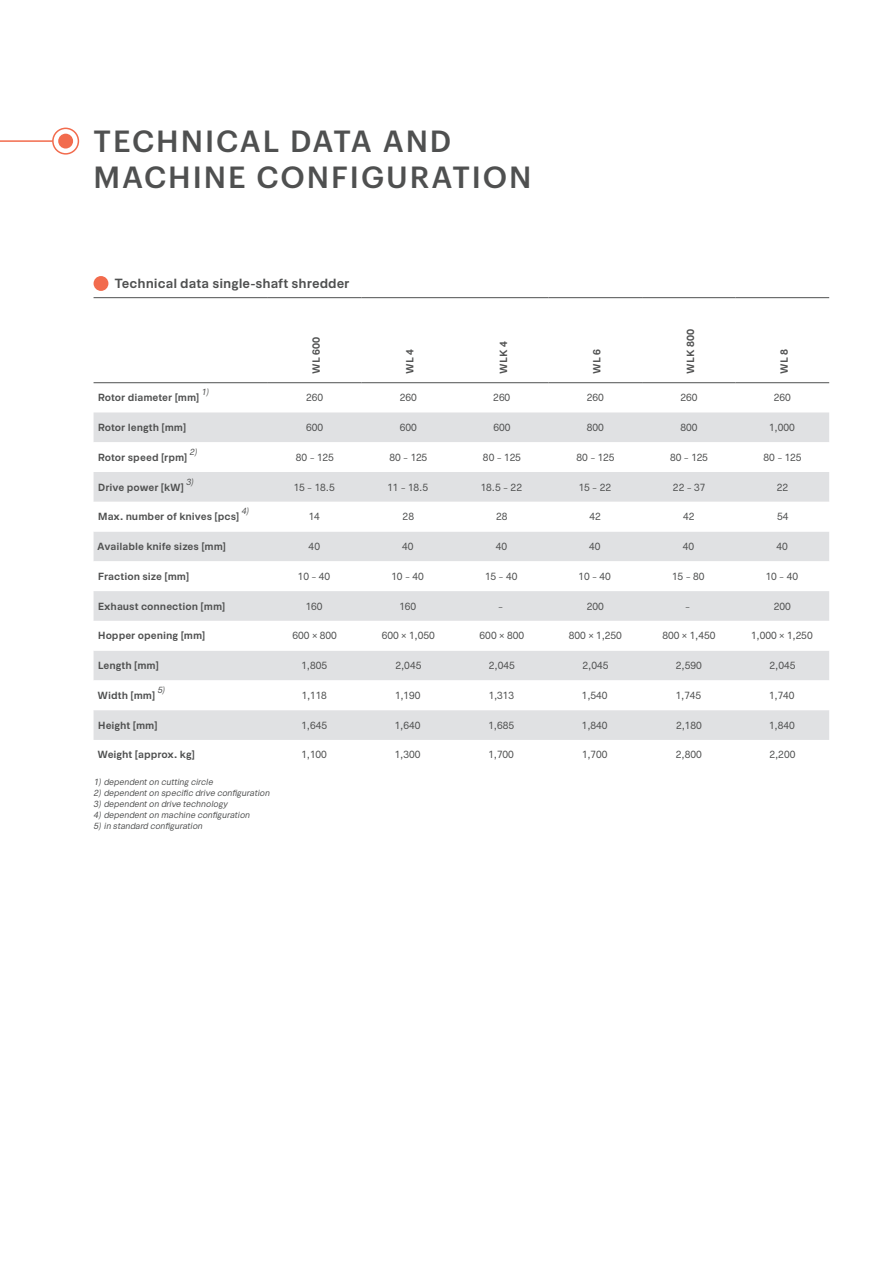
<style>
.page{position:relative;width:893px;height:1263px;background:#fff}
.page>*{position:absolute;margin:0;border:0;box-sizing:border-box;transform-origin:0 0}
.t1{font:500 30px/36px "Graphik";letter-spacing:.065em;color:#4f5050}
.t2{font:700 13.5px "Okomito";color:#4f5050}
.t3{font:10.5px "Okomito";color:#4f5050}
.t4{font:700 10.5px "Okomito";color:#4f5050}
.t5{font:italic 9px "Okomito";color:#4f5050}
</style>
<div class="page">
<svg style="left:94px;top:383px;width:735px;height:1px"></svg>
<div style="left:94px;top:412px;width:735px;height:30px;background:#e0e1e3"></div>
<svg style="left:94px;top:472px;width:735px;height:268px;fill:#e0e1e3"></svg>
<hr style="left:94px;top:297px;width:174px;height:1px;background:#4f5050">
<hr style="left:268px;top:297px;width:93px;height:1px;background:#4f5050">
<hr style="left:361px;top:297px;width:94px;height:1px;background:#4f5050">
<hr style="left:455px;top:297px;width:94px;height:1px;background:#4f5050">
<hr style="left:549px;top:297px;width:93px;height:1px;background:#4f5050">
<hr style="left:642px;top:297px;width:94px;height:1px;background:#4f5050">
<hr style="left:736px;top:297px;width:93px;height:1px;background:#4f5050">
<hr style="left:94px;top:382px;width:174px;height:1px;background:#4f5050">
<hr style="left:268px;top:382px;width:93px;height:1px;background:#4f5050">
<hr style="left:361px;top:382px;width:94px;height:1px;background:#4f5050">
<hr style="left:455px;top:382px;width:94px;height:1px;background:#4f5050">
<hr style="left:549px;top:382px;width:93px;height:1px;background:#4f5050">
<hr style="left:642px;top:382px;width:94px;height:1px;background:#4f5050">
<hr style="left:736px;top:382px;width:93px;height:1px;background:#4f5050">
<div style="left:94px;top:276px;width:14px;height:15px;background:#f26b4d;border-radius:50%"></div>
<div style="left:52px;top:128px;width:27px;height:27px;border:2px solid #f26b4d;border-radius:50%"></div>
<div style="left:58px;top:134px;width:15px;height:15px;background:#f26b4d;border-radius:50%"></div>
<hr style="left:0;top:140px;width:53px;height:2px;background:#f26b4d">
<h1 class="t1" style="left:94px;top:120px;width:439px">TECHNICAL DATA AND<br>MACHINE CONFIGURATION</h1>
<p class="t2" style="left:115px;top:273px;width:237px">Technical data single-shaft shredder</p>
<p class="t4" style="left:308px;top:374px;width:38px;rotate:-90deg">WL 600</p>
<p class="t4" style="left:402px;top:374px;width:26px;rotate:-90deg">WL 4</p>
<p class="t4" style="left:496px;top:374px;width:34px;rotate:-90deg">WLK 4</p>
<p class="t4" style="left:589px;top:374px;width:26px;rotate:-90deg">WL 6</p>
<p class="t4" style="left:683px;top:374px;width:46px;rotate:-90deg">WLK 800</p>
<p class="t4" style="left:776px;top:374px;width:26px;rotate:-90deg">WL 8</p>
<p class="t5" style="left:202px;top:386px;width:9px">1)</p>
<p class="t4" style="left:98px;top:390px;width:103px">Rotor diameter [mm]</p>
<p class="t3" style="left:306px;top:390px;width:19px">260</p>
<p class="t3" style="left:400px;top:390px;width:19px">260</p>
<p class="t3" style="left:493px;top:390px;width:19px">260</p>
<p class="t3" style="left:587px;top:390px;width:19px">260</p>
<p class="t3" style="left:680px;top:390px;width:19px">260</p>
<p class="t3" style="left:774px;top:390px;width:19px">260</p>
<p class="t4" style="left:98px;top:419px;width:90px">Rotor length [mm]</p>
<p class="t3" style="left:306px;top:420px;width:19px">600</p>
<p class="t3" style="left:400px;top:420px;width:19px">600</p>
<p class="t3" style="left:493px;top:420px;width:19px">600</p>
<p class="t3" style="left:587px;top:420px;width:19px">800</p>
<p class="t3" style="left:680px;top:420px;width:19px">800</p>
<p class="t3" style="left:769px;top:420px;width:27px">1,000</p>
<p class="t4" style="left:98px;top:449px;width:91px">Rotor speed [rpm]</p>
<p class="t5" style="left:190px;top:445px;width:9px">2)</p>
<p class="t3" style="left:296px;top:449px;width:39px">80 – 125</p>
<p class="t3" style="left:389px;top:449px;width:39px">80 – 125</p>
<p class="t3" style="left:483px;top:449px;width:39px">80 – 125</p>
<p class="t3" style="left:576px;top:449px;width:39px">80 – 125</p>
<p class="t3" style="left:670px;top:449px;width:39px">80 – 125</p>
<p class="t3" style="left:764px;top:449px;width:39px">80 – 125</p>
<p class="t5" style="left:186px;top:475px;width:9px">3)</p>
<p class="t4" style="left:98px;top:479px;width:88px">Drive power [kW]</p>
<p class="t3" style="left:294px;top:479px;width:43px">15 – 18.5</p>
<p class="t3" style="left:387px;top:479px;width:42px">11 – 18.5</p>
<p class="t3" style="left:481px;top:479px;width:43px">18.5 – 22</p>
<p class="t3" style="left:579px;top:479px;width:34px">15 – 22</p>
<p class="t3" style="left:673px;top:479px;width:34px">22 – 37</p>
<p class="t3" style="left:777px;top:479px;width:13px">22</p>
<p class="t5" style="left:242px;top:504px;width:9px">4)</p>
<p class="t4" style="left:98px;top:509px;width:143px">Max. number of knives [pcs]</p>
<p class="t3" style="left:309px;top:509px;width:13px">14</p>
<p class="t3" style="left:403px;top:509px;width:13px">28</p>
<p class="t3" style="left:496px;top:509px;width:13px">28</p>
<p class="t3" style="left:589px;top:509px;width:13px">42</p>
<p class="t3" style="left:683px;top:509px;width:13px">42</p>
<p class="t3" style="left:777px;top:509px;width:13px">54</p>
<p class="t4" style="left:97px;top:539px;width:130px">Available knife sizes [mm]</p>
<p class="t3" style="left:309px;top:539px;width:13px">40</p>
<p class="t3" style="left:402px;top:539px;width:13px">40</p>
<p class="t3" style="left:496px;top:539px;width:13px">40</p>
<p class="t3" style="left:589px;top:539px;width:13px">40</p>
<p class="t3" style="left:683px;top:539px;width:13px">40</p>
<p class="t3" style="left:776px;top:539px;width:13px">40</p>
<p class="t4" style="left:98px;top:568px;width:93px">Fraction size [mm]</p>
<p class="t3" style="left:298px;top:568px;width:34px">10 – 40</p>
<p class="t3" style="left:391px;top:568px;width:34px">10 – 40</p>
<p class="t3" style="left:485px;top:568px;width:34px">15 – 40</p>
<p class="t3" style="left:579px;top:568px;width:34px">10 – 40</p>
<p class="t3" style="left:672px;top:568px;width:34px">15 – 80</p>
<p class="t3" style="left:766px;top:568px;width:34px">10 – 40</p>
<p class="t4" style="left:98px;top:598px;width:129px">Exhaust connection [mm]</p>
<p class="t3" style="left:306px;top:598px;width:18px">160</p>
<p class="t3" style="left:399px;top:598px;width:18px">160</p>
<p class="t3" style="left:498px;top:598px;width:7px">–</p>
<p class="t3" style="left:587px;top:598px;width:19px">200</p>
<p class="t3" style="left:685px;top:598px;width:7px">–</p>
<p class="t3" style="left:774px;top:598px;width:19px">200</p>
<p class="t4" style="left:98px;top:628px;width:109px">Hopper opening [mm]</p>
<p class="t3" style="left:293px;top:628px;width:46px">600 × 800</p>
<p class="t3" style="left:382px;top:628px;width:55px">600 × 1,050</p>
<p class="t3" style="left:480px;top:628px;width:46px">600 × 800</p>
<p class="t3" style="left:569px;top:628px;width:54px">800 × 1,250</p>
<p class="t3" style="left:662px;top:628px;width:55px">800 × 1,450</p>
<p class="t3" style="left:751px;top:628px;width:63px">1,000 × 1,250</p>
<p class="t4" style="left:98px;top:658px;width:63px">Length [mm]</p>
<p class="t3" style="left:301px;top:658px;width:27px">1,805</p>
<p class="t3" style="left:395px;top:658px;width:28px">2,045</p>
<p class="t3" style="left:489px;top:658px;width:28px">2,045</p>
<p class="t3" style="left:582px;top:658px;width:28px">2,045</p>
<p class="t3" style="left:676px;top:658px;width:28px">2,590</p>
<p class="t3" style="left:769px;top:658px;width:28px">2,045</p>
<p class="t4" style="left:98px;top:687px;width:59px">Width [mm]</p>
<p class="t5" style="left:158px;top:683px;width:9px">5)</p>
<p class="t3" style="left:302px;top:687px;width:27px">1,118</p>
<p class="t3" style="left:395px;top:687px;width:27px">1,190</p>
<p class="t3" style="left:489px;top:687px;width:27px">1,313</p>
<p class="t3" style="left:582px;top:687px;width:27px">1,540</p>
<p class="t3" style="left:676px;top:687px;width:27px">1,745</p>
<p class="t3" style="left:769px;top:687px;width:27px">1,740</p>
<p class="t4" style="left:98px;top:717px;width:61px">Height [mm]</p>
<p class="t3" style="left:301px;top:717px;width:27px">1,645</p>
<p class="t3" style="left:395px;top:717px;width:27px">1,640</p>
<p class="t3" style="left:489px;top:717px;width:27px">1,685</p>
<p class="t3" style="left:582px;top:717px;width:27px">1,840</p>
<p class="t3" style="left:676px;top:717px;width:27px">2,180</p>
<p class="t3" style="left:769px;top:717px;width:27px">1,840</p>
<p class="t4" style="left:98px;top:747px;width:99px">Weight [approx. kg]</p>
<p class="t3" style="left:301px;top:747px;width:27px">1,100</p>
<p class="t3" style="left:395px;top:747px;width:27px">1,300</p>
<p class="t3" style="left:488px;top:747px;width:27px">1,700</p>
<p class="t3" style="left:582px;top:747px;width:27px">1,700</p>
<p class="t3" style="left:676px;top:747px;width:28px">2,800</p>
<p class="t3" style="left:769px;top:747px;width:28px">2,200</p>
<p class="t5" style="left:94px;top:775px;width:121px">1) dependent on cutting circle</p>
<p class="t5" style="left:94px;top:786px;width:178px">2) dependent on specific drive configuration</p>
<p class="t5" style="left:94px;top:797px;width:135px">3) dependent on drive technology</p>
<p class="t5" style="left:94px;top:808px;width:158px">4) dependent on machine configuration</p>
<p class="t5" style="left:94px;top:819px;width:111px">5) in standard configuration</p>
</div>
